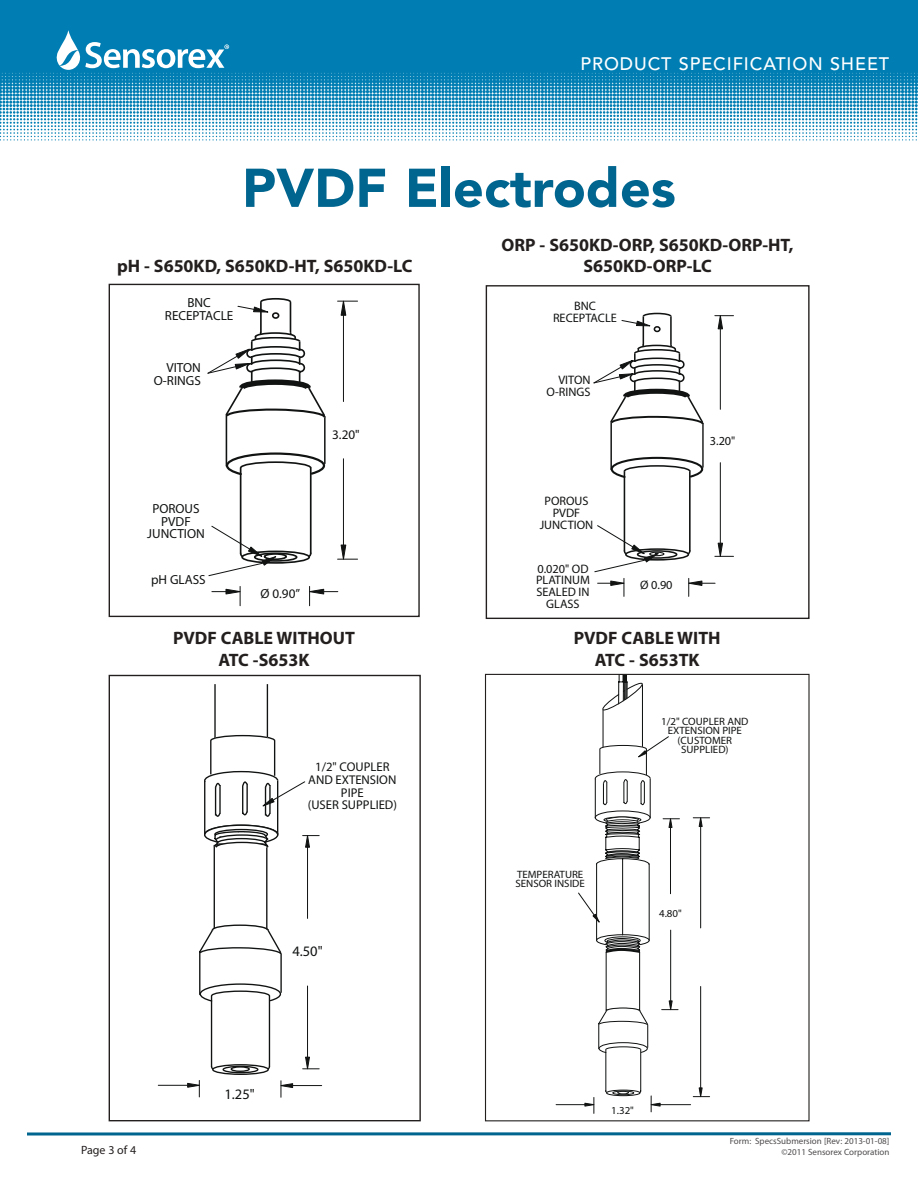
<style>
.page{position:relative;width:918px;height:1188px;background:#fff}
.page>*{position:absolute;margin:0;border:0;box-sizing:border-box;transform-origin:0 0}
.t1{font:900 54px "Avenir LT";color:#00658f}
.t2{font:700 18px/21.6px "Myriad Pro";color:#241f1f;text-align:center}
.t3{font:500 18px "Avenir LT";letter-spacing:.05em;color:#fff}
.t4{font:14.55px "Myriad Pro";color:#111212}
.t5{font:13.2px/12.8px "Myriad Pro";color:#111212;text-align:center}
.t6{font:12.75px/12.8px "Myriad Pro";color:#111212;text-align:center}
.t7{font:12.3px/11.9px "Myriad Pro";color:#111212;text-align:center}
.t8{font:12px "Myriad Pro";color:#241f1f}
.t9{font:10.65px/9.3px "Myriad Pro";color:#111212}
.t10{font:9px/10.8px "Myriad Pro";color:#4e4b4c;text-align:right}
</style>
<div class="page">
<svg style="left:27px;top:1132px;width:864px;height:4px;background:#3f8baa"></svg>
<svg style="left:0;top:140px;width:917px;height:1px"></svg>
<div style="left:0;top:0;width:918px;height:70px;background:#007eb3"></div>
<svg style="left:0;top:30px;width:918px;height:110px"></svg>
<hr style="left:343px;top:315px;width:1px;height:87px;background:#111212">
<hr style="left:343px;top:459px;width:1px;height:86px;background:#111212">
<svg style="left:338px;top:300px;width:20px;height:16px"></svg>
<svg style="left:338px;top:544px;width:20px;height:16px"></svg>
<svg style="left:212px;top:586px;width:29px;height:20px"></svg>
<svg style="left:309px;top:586px;width:29px;height:20px"></svg>
<svg style="left:207px;top:298px;width:119px;height:278px"></svg>
<div style="left:109px;top:284px;width:311px;height:333px;border:1px solid #241f1f"></div>
<hr style="left:720px;top:329px;width:1px;height:80px;background:#111212">
<hr style="left:720px;top:463px;width:1px;height:80px;background:#111212">
<svg style="left:715px;top:315px;width:19px;height:14px"></svg>
<svg style="left:715px;top:543px;width:19px;height:14px"></svg>
<svg style="left:598px;top:578px;width:27px;height:18px"></svg>
<svg style="left:688px;top:578px;width:27px;height:18px"></svg>
<svg style="left:593px;top:312px;width:111px;height:260px"></svg>
<div style="left:486px;top:285px;width:324px;height:334px;border:1px solid #241f1f"></div>
<hr style="left:204px;top:781px;width:1px;height:53px;background:#111212">
<hr style="left:277px;top:781px;width:1px;height:53px;background:#111212">
<hr style="left:214px;top:684px;width:2px;height:54px;background:#111212">
<hr style="left:267px;top:684px;width:1px;height:53px;background:#111212">
<svg style="left:213px;top:1065px;width:55px;height:9px"></svg>
<div style="left:212px;top:1064px;width:57px;height:11px;border:1px solid #111212;border-radius:50%"></div>
<div style="left:223px;top:1066px;width:35px;height:7px;border:1px solid #111212;border-radius:50%"></div>
<div style="left:231px;top:1066px;width:19px;height:6px;border:1px solid #111212;border-radius:50%"></div>
<svg style="left:199px;top:824px;width:83px;height:247px"></svg>
<hr style="left:307px;top:847px;width:1px;height:71px;background:#111212">
<hr style="left:307px;top:986px;width:1px;height:71px;background:#111212">
<svg style="left:303px;top:835px;width:16px;height:13px"></svg>
<svg style="left:303px;top:1057px;width:16px;height:13px"></svg>
<hr style="left:158px;top:1085px;width:30px;height:1px;background:#111212">
<svg style="left:187px;top:1080px;width:135px;height:17px"></svg>
<svg style="left:204px;top:734px;width:102px;height:84px"></svg>
<div style="left:109px;top:675px;width:312px;height:446px;border:1px solid #241f1f"></div>
<svg style="left:556px;top:676px;width:154px;height:437px"></svg>
<div style="left:485px;top:674px;width:325px;height:447px;border:1px solid #241f1f"></div>
<p class="t3" style="left:581px;top:54px;width:310px">PRODUCT SPECIFICATION SHEET</p>
<h1 class="t1" style="left:242px;top:155px;width:435px">PVDF Electrodes</h1>
<p class="t2" style="left:117px;top:254px;width:297px">pH - S650KD, S650KD-HT, S650KD-LC</p>
<p class="t5" style="left:165px;top:296px;width:70px">BNC<br>RECEPTACLE</p>
<p class="t5" style="left:154px;top:361px;width:49px;text-align:right">VITON<br>O-RINGS</p>
<p class="t5" style="left:147px;top:502px;width:59px">POROUS<br>PVDF<br>JUNCTION</p>
<p class="t5" style="left:151px;top:573px;width:56px">pH GLASS</p>
<p class="t5" style="left:332px;top:428px;width:29px">3.20"</p>
<p class="t5" style="left:261px;top:587px;width:41px">Ø 0.90”</p>
<p class="t2" style="left:173px;top:627px;width:183px">PVDF CABLE WITHOUT<br>ATC -S653K</p>
<p class="t6" style="left:308px;top:760px;width:91px">1/2" COUPLER<br>AND EXTENSION<br>PIPE<br>(USER SUPPLIED)</p>
<p class="t8" style="left:81px;top:1142px;width:57px">Page 3 of 4</p>
<p class="t4" style="left:292px;top:942px;width:32px">4.50"</p>
<p class="t4" style="left:224px;top:1085px;width:32px">1.25"</p>
<p class="t2" style="left:502px;top:233px;width:293px">ORP - S650KD-ORP, S650KD-ORP-HT,<br>S650KD-ORP-LC</p>
<p class="t7" style="left:553px;top:300px;width:65px">BNC<br>RECEPTACLE</p>
<p class="t7" style="left:547px;top:374px;width:46px;text-align:right">VITON<br>O-RINGS</p>
<p class="t7" style="left:540px;top:495px;width:55px">POROUS<br>PVDF<br>JUNCTION</p>
<p class="t7" style="left:536px;top:562px;width:55px">0.020" OD<br>PLATINUM<br>SEALED IN<br>GLASS</p>
<p class="t7" style="left:710px;top:434px;width:27px">3.20"</p>
<p class="t7" style="left:640px;top:579px;width:34px">Ø 0.90</p>
<p class="t2" style="left:574px;top:627px;width:148px">PVDF CABLE WITH<br>ATC - S653TK</p>
<p class="t9" style="left:515px;top:869px;width:71px">TEMPERATURE<br>SENSOR INSIDE</p>
<p class="t9" style="left:661px;top:717px;width:89px;text-align:center">1/2" COUPLER AND<br>EXTENSION PIPE (CUSTOMER<br>SUPPLIED)</p>
<p class="t9" style="left:659px;top:908px;width:24px">4.80"</p>
<p class="t9" style="left:611px;top:1106px;width:24px">1.32"</p>
<p class="t10" style="left:730px;top:1135px;width:161px">Form: SpecsSubmersion [Rev: 2013-01-08] ©2011 Sensorex Corporation</p>
</div>
